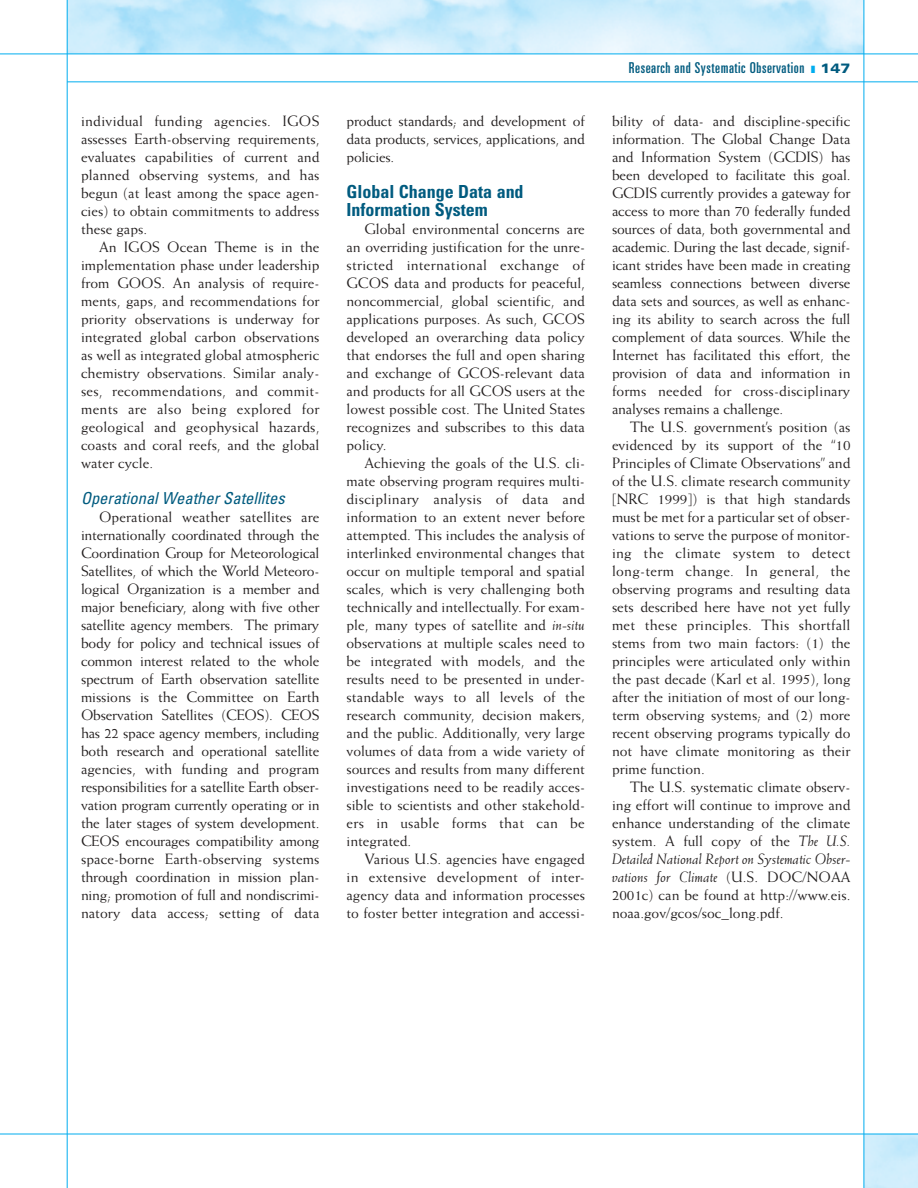
<style>
.page{position:relative;width:918px;height:1188px;background:#fff}
.page>*{position:absolute;margin:0;border:0;box-sizing:border-box;transform-origin:0 0}
.t1{font:700 condensed 18px/18px "Univers";color:#005b7f}
.t2{font:italic condensed 16.5px "Univers";color:#005b7f}
.t3{font:15px/18px "Weiss";color:#231f1f;text-align:justify}
.t4{font:ultra-condensed 15px "Univers";letter-spacing:.035em;color:#005b7f}
.s1{font-style:italic}
.s2{color:#00adef}
.s3{font-weight:900;font-stretch:expanded;font-size:13.5px}
</style>
<div class="page">
<img style="left:68px;top:0;width:796px;height:54px">
<hr style="left:67px;top:0;width:1px;height:1188px;background:#00adef">
<hr style="left:67px;top:82px;width:851px;height:1px;background:#00adef">
<hr style="left:864px;top:0;width:1px;height:1188px;background:#00adef">
<hr style="left:0;top:54px;width:918px;height:1px;background:#00adef">
<hr style="left:0;top:1134px;width:918px;height:1px;background:#00adef">
<p class="t3" style="left:81px;top:113px;width:240px">individual funding agencies. IGOS assesses Earth-observing requirements, evaluates capabilities of current and planned observing systems, and has begun (at least among the space agen&shy;cies) to obtain commitments to address these gaps.</p>
<p class="t3" style="left:81px;top:239px;width:240px;text-indent:18px">An IGOS Ocean Theme is in the implementation phase under leadership from GOOS. An analysis of require&shy;ments, gaps, and recommendations for priority observations is underway for integrated global carbon observations as well as integrated global atmospheric chemistry observations. Similar analy&shy;ses, recommendations, and commit&shy;ments are also being explored for geological and geophysical hazards, coasts and coral reefs, and the global water cycle.</p>
<p class="t2" style="left:81px;top:492px;width:205px">Operational Weather Satellites</p>
<p class="t3" style="left:81px;top:509px;width:240px;text-indent:18px">Operational weather satellites are internationally coordinated through the Coordination Group for Meteorological Satellites, of which the World Meteoro&shy;logical Organization is a member and major beneficiary, along with five other satellite agency members. The primary body for policy and technical issues of common interest related to the whole spectrum of Earth observation satellite missions is the Committee on Earth Observation Satellites (CEOS). CEOS has 22 space agency members, including both research and operational satellite agencies, with funding and program responsibilities for a satellite Earth obser&shy;vation program currently operating or in the later stages of system development.<br>CEOS encourages compatibility among space-borne Earth-observing systems through coordination in mission plan&shy;ning; promotion of full and nondiscrimi&shy;natory data access; setting of data</p>
<p class="t3" style="left:346px;top:113px;width:240px">product standards; and development of data products, services, applications, and policies.</p>
<p class="t1" style="left:346px;top:184px;width:179px">Global Change Data and<br>Information System</p>
<p class="t3" style="left:346px;top:221px;width:240px;text-indent:18px">Global environmental concerns are an overriding justification for the unre&shy;stricted international exchange of GCOS data and products for peaceful, noncommercial, global scientific, and applications purposes. As such, GCOS developed an overarching data policy that endorses the full and open sharing and exchange of GCOS-relevant data and products for all GCOS users at the lowest possible cost. The United States recognizes and subscribes to this data policy.</p>
<p class="t3" style="left:346px;top:455px;width:240px;text-indent:18px">Achieving the goals of the U.S. cli&shy;mate observing program requires multi&shy;disciplinary analysis of data and information to an extent never before attempted. This includes the analysis of interlinked environmental changes that occur on multiple temporal and spatial scales, which is very challenging both technically and intellectually. For exam&shy;ple, many types of satellite and <span class="s1">in-situ </span>observations at multiple scales need to be integrated with models, and the results need to be presented in under&shy;standable ways to all levels of the research community, decision makers, and the public. Additionally, very large volumes of data from a wide variety of sources and results from many different investigations need to be readily acces&shy;sible to scientists and other stakehold&shy;ers in usable forms that can be integrated.</p>
<p class="t3" style="left:346px;top:851px;width:240px;text-indent:18px">Various U.S. agencies have engaged in extensive development of inter&shy;agency data and information processes to foster better integration and accessi-</p>
<p class="t4" style="left:629px;top:63px;width:223px">Research and Systematic Observation <span class="s2">■</span> <span class="s3">147</span></p>
<p class="t3" style="left:612px;top:113px;width:240px">bility of data- and discipline-specific information. The Global Change Data and Information System (GCDIS) has been developed to facilitate this goal.<br>GCDIS currently provides a gateway for access to more than 70 federally funded sources of data, both governmental and academic. During the last decade, signif&shy;icant strides have been made in creating seamless connections between diverse data sets and sources, as well as enhanc&shy;ing its ability to search across the full complement of data sources. While the Internet has facilitated this effort, the provision of data and information in forms needed for cross-disciplinary analyses remains a challenge.</p>
<p class="t3" style="left:612px;top:419px;width:240px;text-indent:18px">The U.S. government’s position (as evidenced by its support of the “10<br>Principles of Climate Observations” and of the U.S. climate research community [NRC 1999]) is that high standards must be met for a particular set of obser&shy;vations to serve the purpose of monitor&shy;ing the climate system to detect long-term change. In general, the observing programs and resulting data sets described here have not yet fully met these principles. This shortfall stems from two main factors: (1) the principles were articulated only within the past decade (Karl et al. 1995), long after the initiation of most of our long&shy;term observing systems; and (2) more recent observing programs typically do not have climate monitoring as their prime function.</p>
<p class="t3" style="left:612px;top:779px;width:240px;text-indent:18px">The U.S. systematic climate observ&shy;ing effort will continue to improve and enhance understanding of the climate system. A full copy of the <span class="s1">The U.S.<br>Detailed National Report on Systematic Obser&shy;vations for Climate</span> (U.S. DOC/NOAA 2001c) can be found at http://www.eis. noaa.gov/gcos/soc_long.pdf.</p>
</div>
